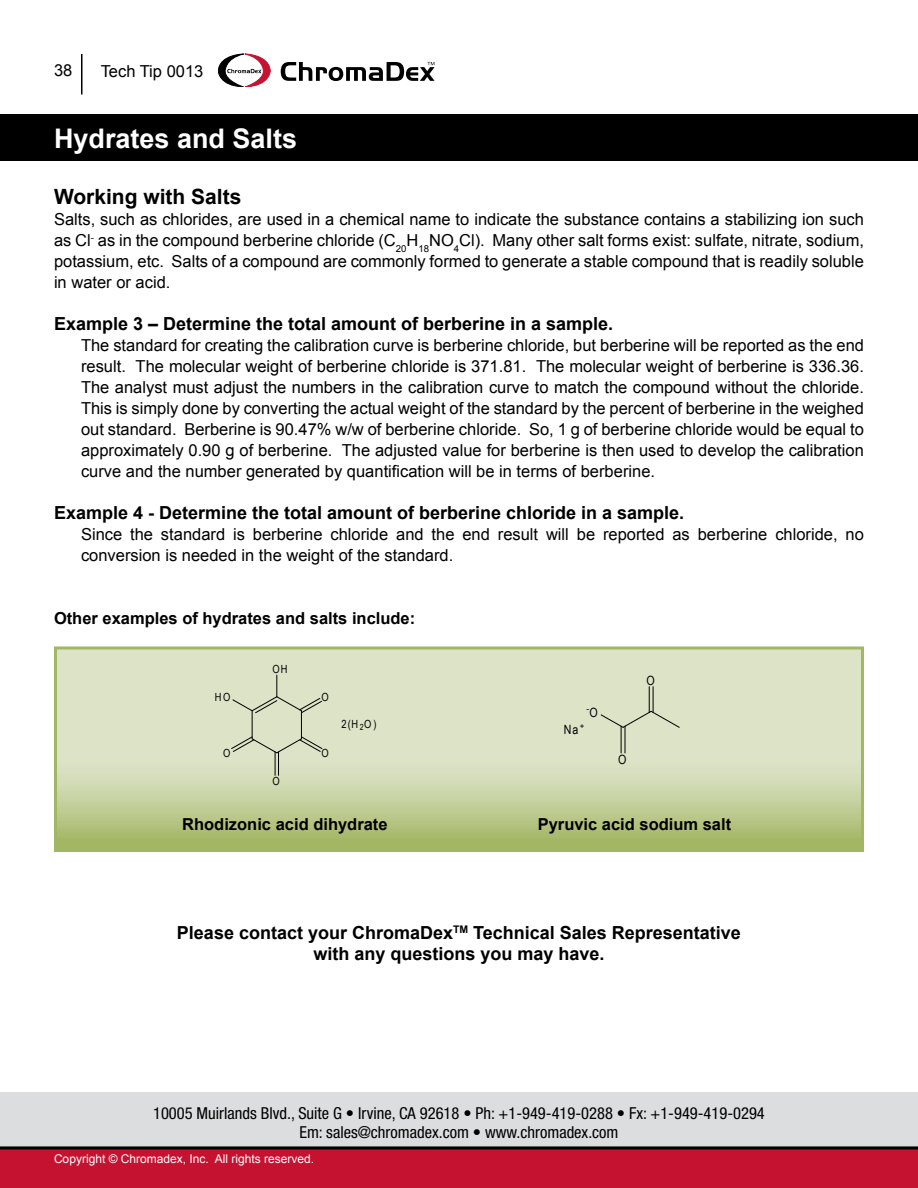
<style>
.page{position:relative;width:918px;height:1188px;background:#fff}
.page>*{position:absolute;margin:0;border:0;box-sizing:border-box;transform-origin:0 0}
.t1{font:700 27px "Arial";color:#fff}
.t2{font:700 21px "Arial";color:#000}
.t3{font:700 18px/21px "Arial";color:#000;text-align:center}
.t4{font:16.5px/21px "Arial";color:#000;text-align:justify}
.t5{font:condensed 16.5px/19.8px "Helvetica Neue";color:#000;text-align:center}
.t6{font:700 16.5px "Arial";color:#000}
.t7{font:12.75px "Arial Narrow";color:#000}
.t8{font:12px "Arial";color:#fff}
.t9{font:11.25px "Arial Narrow";color:#000}
.t10{font:9.6px "Arial Narrow";color:#000}
.s1{font-size:12.75px}
</style>
<div class="page">
<div style="left:0;top:1092px;width:918px;height:59px;background:#dcddde"></div>
<svg style="left:58px;top:650px;width:802px;height:198px;background:#cfd8b0"></svg>
<div style="left:54px;top:646px;width:810px;height:206px;border:3px solid #a3b664"></div>
<div style="left:0;top:1149px;width:918px;height:39px;background:#c41230"></div>
<svg style="left:281px;top:62px;width:154px;height:19px"></svg>
<svg style="left:218px;top:54px;width:53px;height:33px"></svg>
<div style="left:0;top:115px;width:918px;height:46px;background:#000"></div>
<hr style="left:0;top:1146px;width:918px;height:3px;background:#000">
<hr style="left:81px;top:54px;width:1px;height:40px;background:#000">
<svg style="left:230px;top:675px;width:93px;height:100px;background:#d2d8bd"></svg>
<svg style="left:600px;top:687px;width:81px;height:66px;background:#d4dabf"></svg>
<p class="t4" style="left:54px;top:60px;width:20px">38</p>
<p class="t4" style="left:101px;top:61px;width:104px">Tech Tip 0013</p>
<h1 class="t1" style="left:54px;top:121px;width:245px">Hydrates and Salts</h1>
<p class="t2" style="left:54px;top:183px;width:189px">Working with Salts</p>
<p class="t4" style="left:54px;top:209px;width:812px">Salts, such as chlorides, are used in a chemical name to indicate the substance contains a stabilizing ion such as Cl<sup>-</sup> as in the compound berberine chloride (C<sub>20</sub>H<sub>18</sub>NO<sub>4</sub>Cl). Many other salt forms exist: sulfate, nitrate, sodium, potassium, etc. Salts of a compound are commonly formed to generate a stable compound that is readily soluble in water or acid.</p>
<p class="t3" style="left:54px;top:314px;width:561px">Example 3 – Determine the total amount of berberine in a sample.</p>
<p class="t4" style="left:81px;top:335px;width:785px">The standard for creating the calibration curve is berberine chloride, but berberine will be reported as the end result. The molecular weight of berberine chloride is 371.81. The molecular weight of berberine is 336.36.<br>The analyst must adjust the numbers in the calibration curve to match the compound without the chloride.<br>This is simply done by converting the actual weight of the standard by the percent of berberine in the weighed out standard. Berberine is 90.47% w/w of berberine chloride. So, 1 g of berberine chloride would be equal to approximately 0.90 g of berberine. The adjusted value for berberine is then used to develop the calibration curve and the number generated by quantification will be in terms of berberine.</p>
<p class="t3" style="left:54px;top:503px;width:632px">Example 4 - Determine the total amount of berberine chloride in a sample.</p>
<p class="t4" style="left:81px;top:524px;width:784px">Since the standard is berberine chloride and the end result will be reported as berberine chloride, no conversion is needed in the weight of the standard.</p>
<p class="t6" style="left:54px;top:608px;width:363px">Other examples of hydrates and salts include:</p>
<p class="t9" style="left:272px;top:661px;width:17px">OH</p>
<p class="t9" style="left:215px;top:689px;width:17px">HO</p>
<p class="t9" style="left:322px;top:689px;width:9px">O</p>
<p class="t9" style="left:223px;top:745px;width:9px">O</p>
<p class="t9" style="left:272px;top:773px;width:9px">O</p>
<p class="t9" style="left:322px;top:745px;width:9px">O</p>
<p class="t9" style="left:341px;top:716px;width:37px">2(H<sub>2</sub>O)</p>
<p class="t10" style="left:586px;top:701px;width:13px">-<span class="s1">O</span></p>
<p class="t7" style="left:564px;top:720px;width:22px">Na<sup>+</sup></p>
<p class="t7" style="left:646px;top:671px;width:10px">O</p>
<p class="t7" style="left:618px;top:751px;width:10px">O</p>
<p class="t6" style="left:182px;top:813px;width:207px">Rhodizonic acid dihydrate</p>
<p class="t6" style="left:538px;top:813px;width:195px">Pyruvic acid sodium salt</p>
<p class="t3" style="left:177px;top:923px;width:566px">Please contact your ChromaDex<sup>TM</sup> Technical Sales Representative with any questions you may have.</p>
<p class="t5" style="left:153px;top:1103px;width:613px">10005 Muirlands Blvd., Suite G • Irvine, CA 92618 • Ph: +1-949-419-0288 • Fx: +1-949-419-0294<br>Em: sales@chromadex.com • www.chromadex.com</p>
<p class="t8" style="left:54px;top:1151px;width:262px">Copyright © Chromadex, Inc. All rights reserved.</p>
</div>
